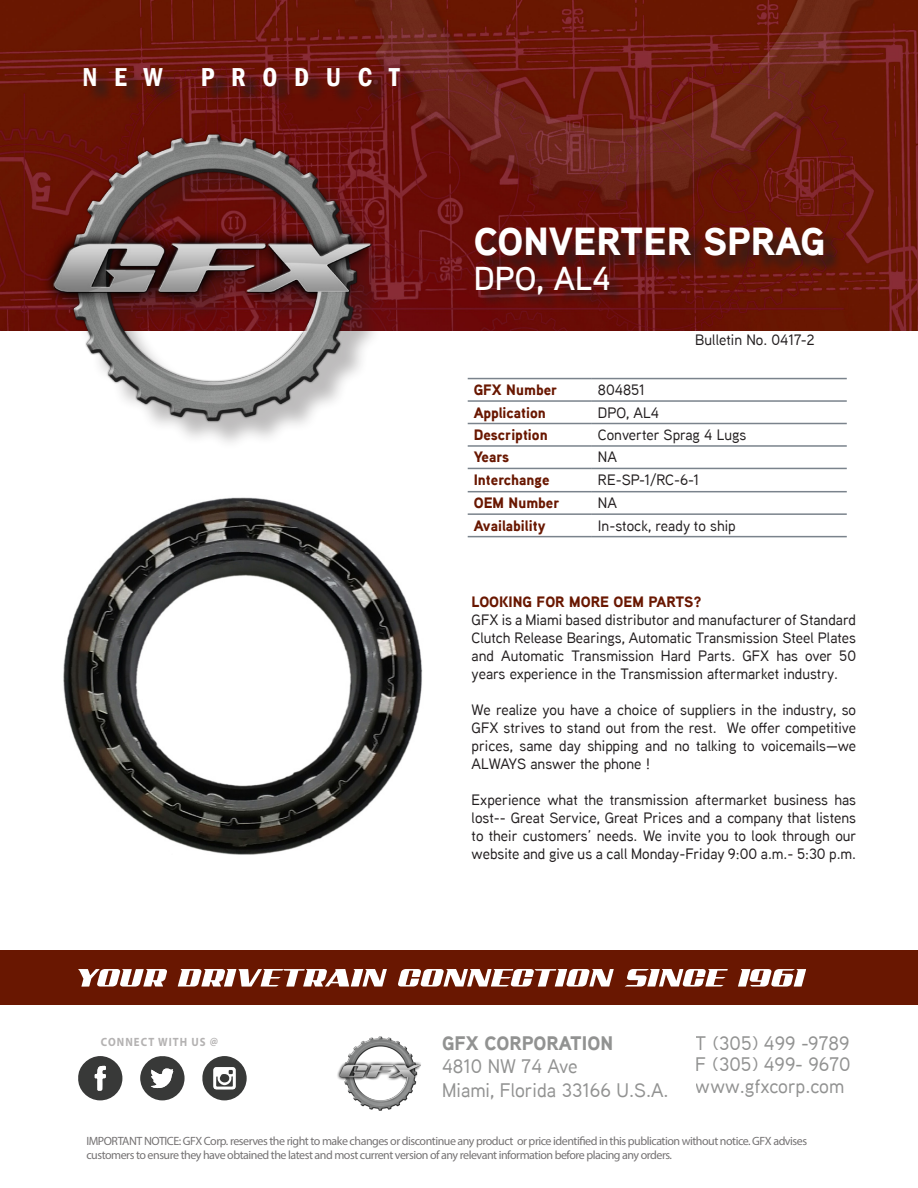
<style>
.page{position:relative;width:918px;height:1188px;background:#fff}
.page>*{position:absolute;margin:0;border:0;box-sizing:border-box;transform-origin:0 0}
.t1{font:900 39px "Aaux Next";color:#fff}
.t2{font:600 33px "Aaux Next";color:#fff}
.t3{font:600 condensed 26.7px "Franklin Gothic";letter-spacing:.625em;color:#fff}
.t4{font:500 19.5px/21.5px "Aaux Next";color:#383938;text-align:justify}
.t5{font:900 19.5px "Aaux Next";color:#383938}
.t6{font:500 15px/18px "Aaux Next";color:#231f20;text-align:justify}
.t7{font:900 15px "Aaux Next";color:#691701}
.t8{font:12px/14.4px "Myriad Pro";letter-spacing:-.04em;color:#231f20}
.t9{font:700 12px "Myriad Pro";letter-spacing:.1em;color:#b4b2b2;scale:.9 1}
</style>
<div class="page">
<img style="left:0;top:0;width:918px;height:330px">
<div style="left:0;top:950px;width:918px;height:55px;background:#691701"></div>
<div style="left:86px;top:71px;width:332px;height:34px;background:#231f20;opacity:.75"></div>
<svg style="left:78px;top:969px;width:728px;height:18px"></svg>
<svg style="left:78px;top:1056px;width:45px;height:45px"></svg>
<svg style="left:140px;top:1056px;width:45px;height:45px"></svg>
<svg style="left:202px;top:1056px;width:45px;height:45px"></svg>
<img style="left:337px;top:1036px;width:84px;height:74px">
<div style="left:49px;top:138px;width:352px;height:313px;background:#231f20;opacity:.3"></div>
<img style="left:40px;top:132px;width:356px;height:291px">
<div style="left:478px;top:230px;width:364px;height:82px;background:#231f20;opacity:.75"></div>
<img style="left:63px;top:497px;width:360px;height:358px">
<hr style="left:468px;top:378px;width:124px;height:1px;background:#7a838c">
<hr style="left:592px;top:378px;width:255px;height:1px;background:#7a838c">
<hr style="left:468px;top:400px;width:124px;height:2px;background:#7a838c">
<hr style="left:592px;top:400px;width:255px;height:2px;background:#7a838c">
<hr style="left:468px;top:423px;width:124px;height:1px;background:#7a838c">
<hr style="left:592px;top:423px;width:255px;height:1px;background:#7a838c">
<hr style="left:468px;top:445px;width:124px;height:2px;background:#7a838c">
<hr style="left:592px;top:445px;width:255px;height:2px;background:#7a838c">
<hr style="left:468px;top:468px;width:124px;height:1px;background:#7a838c">
<hr style="left:592px;top:468px;width:255px;height:1px;background:#7a838c">
<hr style="left:468px;top:491px;width:124px;height:1px;background:#7a838c">
<hr style="left:592px;top:491px;width:255px;height:1px;background:#7a838c">
<hr style="left:468px;top:513px;width:124px;height:2px;background:#7a838c">
<hr style="left:592px;top:513px;width:255px;height:2px;background:#7a838c">
<hr style="left:468px;top:536px;width:124px;height:1px;background:#7a838c">
<hr style="left:592px;top:536px;width:255px;height:1px;background:#7a838c">
<h3 class="t3" style="left:82px;top:59px;width:82px">NEW</h3>
<h3 class="t3" style="left:201px;top:59px;width:200px">PRODUCT</h3>
<p class="t1" style="left:474px;top:214px;width:353px">CONVERTER SPRAG</p>
<p class="t2" style="left:474px;top:255px;width:138px">DPO, AL4</p>
<p class="t6" style="left:695px;top:331px;width:121px">Bulletin No. 0417-2</p>
<p class="t7" style="left:474px;top:379px;width:85px">GFX Number</p>
<p class="t6" style="left:598px;top:380px;width:48px">804851</p>
<p class="t7" style="left:474px;top:402px;width:74px">Application</p>
<p class="t6" style="left:598px;top:403px;width:63px">DPO, AL4</p>
<p class="t7" style="left:474px;top:424px;width:75px">Description</p>
<p class="t6" style="left:598px;top:425px;width:150px">Converter Sprag 4 Lugs</p>
<p class="t7" style="left:474px;top:446px;width:37px">Years</p>
<p class="t6" style="left:598px;top:448px;width:21px">NA</p>
<p class="t7" style="left:474px;top:469px;width:77px">Interchange</p>
<p class="t6" style="left:598px;top:471px;width:103px">RE-SP-1/RC-6-1</p>
<p class="t7" style="left:474px;top:492px;width:87px">OEM Number</p>
<p class="t6" style="left:598px;top:493px;width:21px">NA</p>
<p class="t7" style="left:474px;top:515px;width:73px">Availability</p>
<p class="t6" style="left:598px;top:516px;width:139px">In-stock, ready to ship</p>
<p class="t7" style="left:472px;top:591px;width:231px">LOOKING FOR MORE OEM PARTS?</p>
<p class="t6" style="left:472px;top:610px;width:386px">GFX is a Miami based distributor and manufacturer of Standard Clutch Release Bearings, Automatic Transmission Steel Plates and Automatic Transmission Hard Parts. GFX has over 50 years experience in the Transmission aftermarket industry.</p>
<p class="t6" style="left:472px;top:700px;width:386px">We realize you have a choice of suppliers in the industry, so GFX strives to stand out from the rest. We offer competitive prices, same day shipping and no talking to voicemails—we ALWAYS answer the phone !</p>
<p class="t6" style="left:472px;top:790px;width:386px">Experience what the transmission aftermarket business has lost-- Great Service, Great Prices and a company that listens to their customers’ needs. We invite you to look through our website and give us a call Monday-Friday 9:00 a.m.- 5:30 p.m.</p>
<p class="t9" style="left:101px;top:1034px;width:132px">CONNECT WITH US @</p>
<h3 class="t5" style="left:442px;top:1029px;width:172px">GFX CORPORATION</h3>
<h3 class="t4" style="left:442px;top:1054px;width:228px;line-height:23.4px">4810 NW 74 Ave<br>Miami, Florida 33166 U.S.A.</h3>
<h3 class="t4" style="left:696px;top:1032px;width:156px">T (305) 499 -9789<br>F (305) 499- 9670 www.gfxcorp.com</h3>
<p class="t8" style="left:86px;top:1133px;width:722px">IMPORTANT NOTICE: GFX Corp. reserves the right to make changes or discontinue any product or price identified in this publication without notice. GFX advises customers to ensure they have obtained the latest and most current version of any relevant information before placing any orders.</p>
</div>
